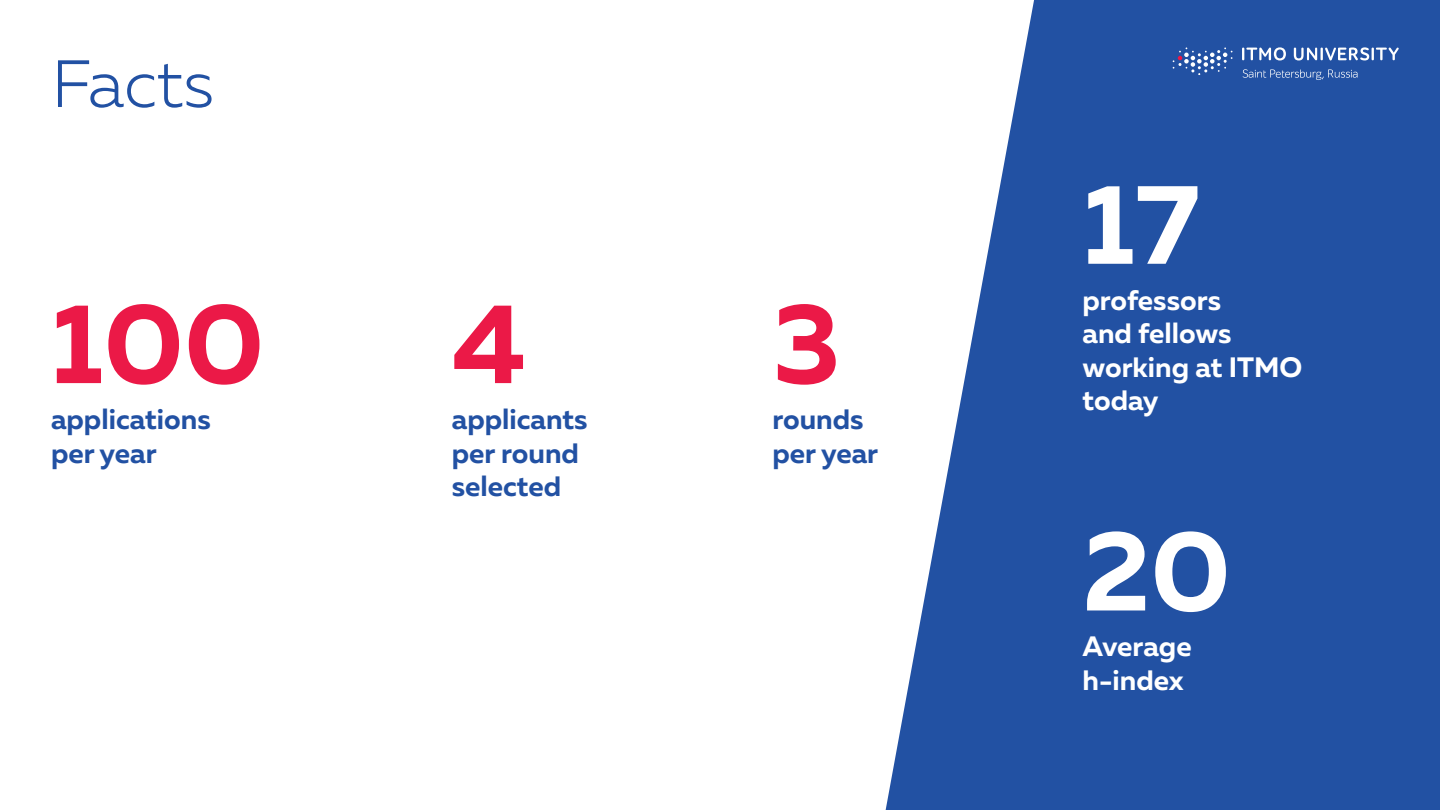
<style>
.page{position:relative;width:1440px;height:810px;background:#fff}
.page>*{position:absolute;margin:0;border:0;box-sizing:border-box;transform-origin:0 0}
.t1{font:700 113.93px "Muller";color:#eb1947}
.t2{font:700 113.93px "Muller";color:#fff}
.t3{font:300 66.68px "Muller";color:#2251a3}
.t4{font:700 28.05px/33.6px "Muller";color:#2251a3}
.t5{font:700 28.05px/33.6px "Muller";color:#fff}
</style>
<div class="page">
<svg style="left:886px;top:0;width:554px;height:810px;background:#3f68af"></svg>
<svg style="left:1173px;top:47px;width:60px;height:28px;background:#466bb0"></svg>
<svg style="left:1242px;top:47px;width:44px;height:13px"></svg>
<svg style="left:1294px;top:47px;width:105px;height:13px"></svg>
<svg style="left:1243px;top:69px;width:115px;height:11px"></svg>
<h2 class="t3" style="left:52px;top:44px;width:164px">Facts</h2>
<h1 class="t1" style="left:51px;top:272px;width:215px">100</h1>
<p class="t4" style="left:51px;top:402px;width:161px">applications per year</p>
<h1 class="t1" style="left:452px;top:272px;width:76px">4</h1>
<p class="t4" style="left:452px;top:402px;width:137px">applicants per round selected</p>
<h1 class="t1" style="left:772px;top:272px;width:69px">3</h1>
<p class="t4" style="left:772px;top:402px;width:107px">rounds per year</p>
<h1 class="t2" style="left:1083px;top:153px;width:118px">17</h1>
<p class="t5" style="left:1083px;top:283px;width:221px">professors<br>and fellows working at ITMO today</p>
<h1 class="t2" style="left:1083px;top:500px;width:150px">20</h1>
<p class="t5" style="left:1083px;top:630px;width:111px">Average h-index</p>
</div>
